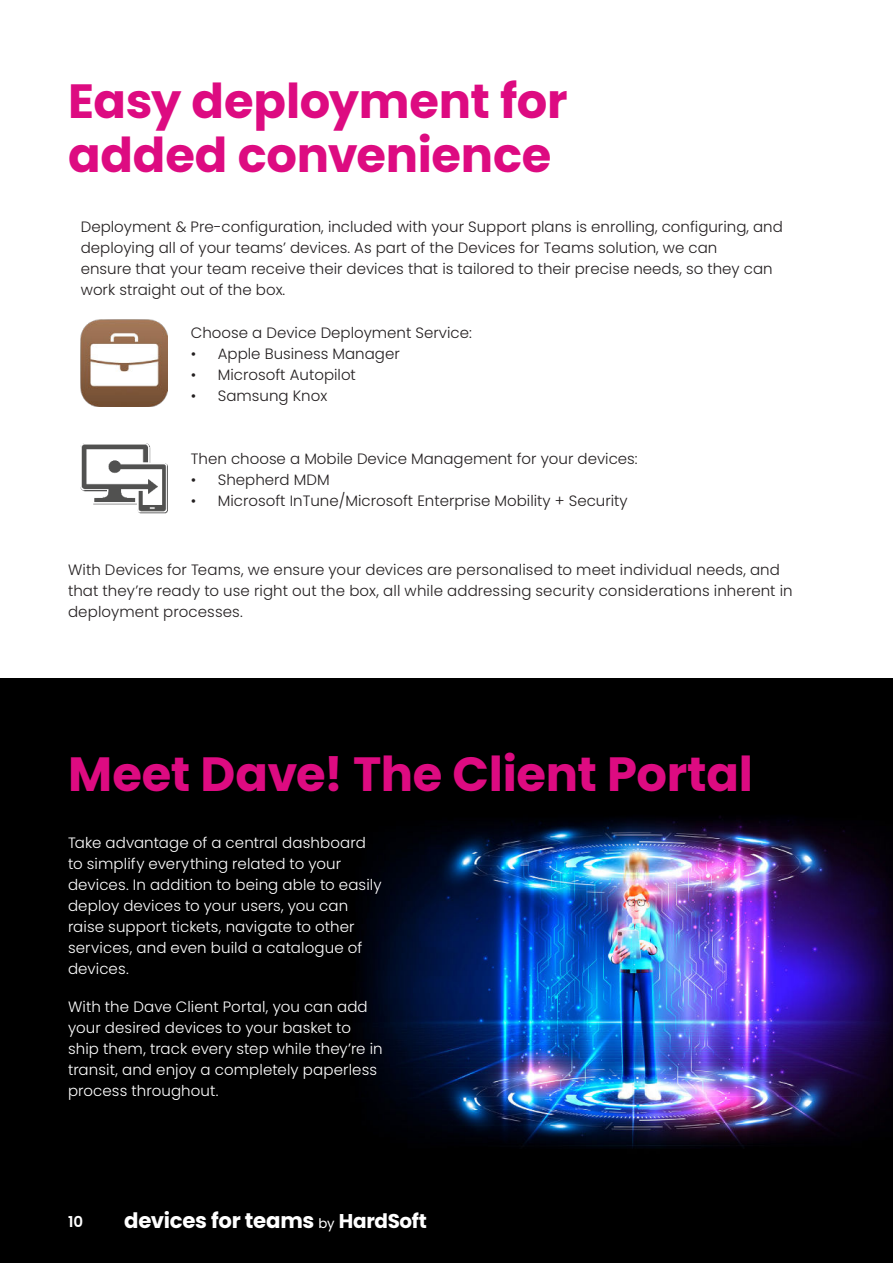
<style>
.page{position:relative;width:893px;height:1263px;background:#fff}
.page>*{position:absolute;margin:0;border:0;box-sizing:border-box;transform-origin:0 0}
.t1{font:700 48px/54px "Poppins";letter-spacing:-.005em;color:#dd0b81}
.t2{font:700 21.3px "Poppins";letter-spacing:-.015em;color:#fff}
.t3{font:300 15px/21px "Poppins";color:#231f20}
.t4{font:300 15px/21px "Poppins";letter-spacing:.005em;color:#fff}
.t5{font:600 15px "Poppins";color:#fff}
.s1{font-weight:400;font-size:13.35px}
.s2{font-size:19.95px}
</style>
<div class="page">
<img style="left:0;top:678px;width:893px;height:585px">
<img style="left:81px;top:320px;width:86px;height:86px">
<img style="left:81px;top:443px;width:86px;height:71px">
<h1 class="t1" style="left:68px;top:79px;width:501px">Easy deployment for added convenience</h1>
<p class="t3" style="left:81px;top:216px;width:704px">Deployment &amp; Pre-configuration, included with your Support plans is enrolling, configuring, and deploying all of your teams’ devices. As part of the Devices for Teams solution, we can<br>ensure that your team receive their devices that is tailored to their precise needs, so they can work straight out of the box.</p>
<p class="t3" style="left:191px;top:323px;width:283px">Choose a Device Deployment Service:</p>
<p class="t3" style="left:191px;top:344px;width:210px">• Apple Business Manager</p>
<p class="t3" style="left:191px;top:365px;width:167px">• Microsoft Autopilot</p>
<p class="t3" style="left:191px;top:386px;width:138px">• Samsung Knox</p>
<p class="t3" style="left:191px;top:449px;width:448px">Then choose a Mobile Device Management for your devices:</p>
<p class="t3" style="left:191px;top:470px;width:140px">• Shepherd MDM</p>
<p class="t3" style="left:191px;top:491px;width:438px">• Microsoft InTune/Microsoft Enterprise Mobility + Security</p>
<p class="t3" style="left:68px;top:560px;width:726px">With Devices for Teams, we ensure your devices are personalised to meet individual needs, and that they’re ready to use right out the box, all while addressing security considerations inherent in deployment processes.</p>
<h1 class="t1" style="left:68px;top:751px;width:686px">Meet Dave! The Client Portal</h1>
<p class="t4" style="left:68px;top:832px;width:315px">Take advantage of a central dashboard to simplify everything related to your devices. In addition to being able to easily deploy devices to your users, you can raise support tickets, navigate to other services, and even build a catalogue of devices.</p>
<p class="t4" style="left:68px;top:996px;width:316px">With the Dave Client Portal, you can add your desired devices to your basket to ship them, track every step while they’re in transit, and enjoy a completely paperless process throughout.</p>
<p class="t5" style="left:68px;top:1213px;width:17px">10</p>
<h2 class="t2" style="left:124px;top:1211px;width:304px">devices for teams <span class="s1">by</span> <span class="s2">HardSoft</span></h2>
</div>
